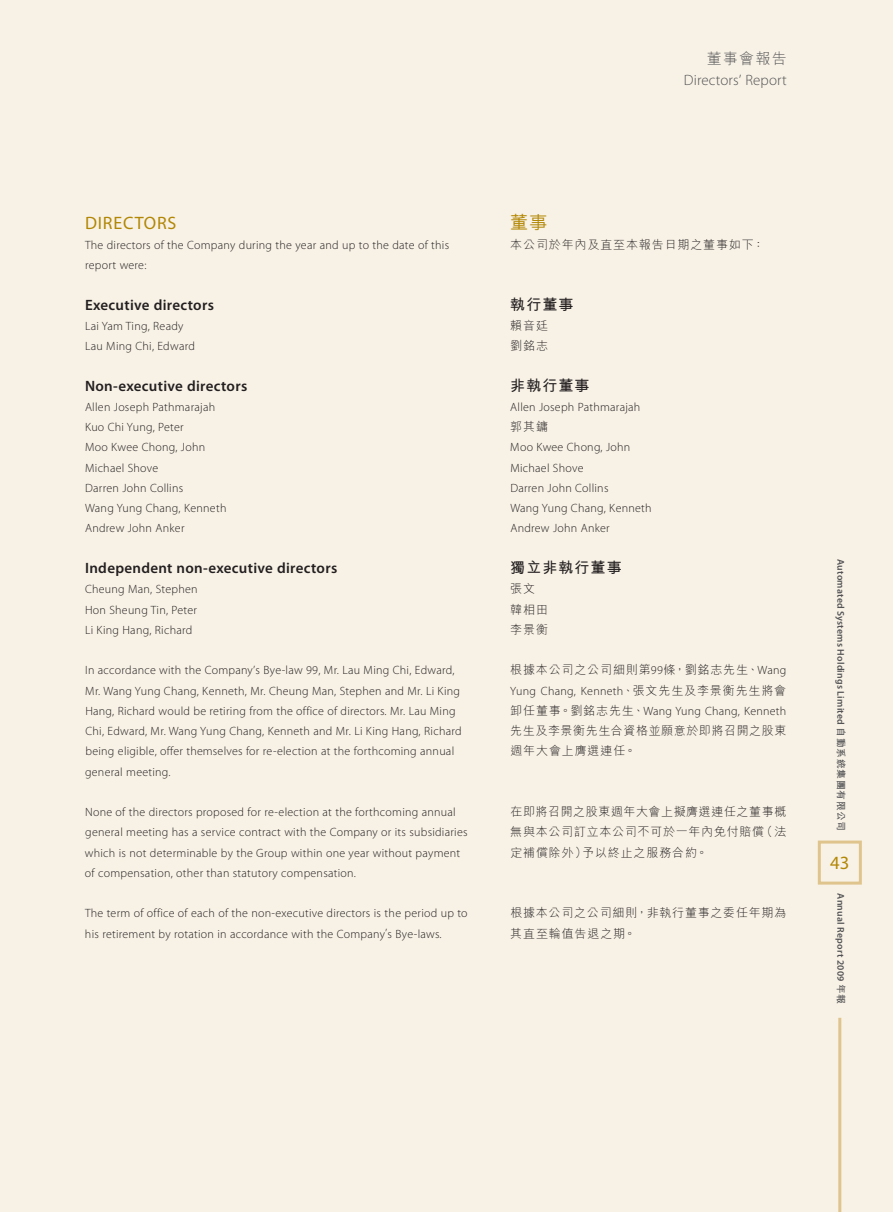
<style>
.page{position:relative;width:893px;height:1212px;background:#f8f2e6}
.page>*{position:absolute;margin:0;border:0;box-sizing:border-box;transform-origin:0 0}
.t1{font:18.75px "Myriad Pro";color:#b28705}
.t2{font:18px "Myriad Pro";letter-spacing:.04em;color:#b28705}
.t3{font:500 18px "M Hei HK";color:#b28705}
.t4{font:600 15px "Myriad Pro";letter-spacing:.02em;color:#231f20}
.t5{font:300 15px "Myriad Pro";letter-spacing:.01em;color:#535355}
.t6{font:700 15px "M Hei HK";letter-spacing:.07em;color:#231f20}
.t7{font:300 15px "M Hei HK";letter-spacing:.08em;color:#535355}
.t8{font:300 12px/20.2px "Myriad Pro";letter-spacing:.02em;color:#231f20}
.t9{font:300 12px/20.2px "M Hei HK";letter-spacing:.07em;color:#231f20}
.t10{font:300 12px/20.2px "M Hei HK";letter-spacing:.05em;color:#231f20}
.t11{font:600 9.75px "Myriad Pro";letter-spacing:.02em;color:#535355}
.s1{font-family:"Myriad Pro"}
.s2{font-family:"M Hei HK"}
.s3{font-family:"M Hei HK";font-weight:700}
</style>
<div class="page">
<div style="left:818px;top:840px;width:44px;height:44px;border:3px solid #dfc48d"></div>
<hr style="left:838px;top:1018px;width:3px;height:194px;background:#dfc48d">
<p class="t7" style="left:707px;top:51px;width:81px">董事會報告</p>
<p class="t5" style="left:684px;top:71px;width:104px">Directors’ Report</p>
<h2 class="t2" style="left:85px;top:212px;width:93px">DIRECTORS</h2>
<p class="t8" style="left:85px;top:235px;width:366px">The directors of the Company during the year and up to the date of this report were:</p>
<p class="t4" style="left:85px;top:295px;width:130px">Executive directors</p>
<p class="t8" style="left:85px;top:316px;width:111px">Lai Yam Ting, Ready<br>Lau Ming Chi, Edward</p>
<p class="t4" style="left:85px;top:376px;width:164px">Non-executive directors</p>
<p class="t8" style="left:85px;top:397px;width:143px">Allen Joseph Pathmarajah<br>Kuo Chi Yung, Peter<br>Moo Kwee Chong, John<br>Michael Shove<br>Darren John Collins<br>Wang Yung Chang, Kenneth<br>Andrew John Anker</p>
<p class="t4" style="left:85px;top:558px;width:254px">Independent non-executive directors</p>
<p class="t8" style="left:85px;top:579px;width:114px;text-align:justify">Cheung Man, Stephen Hon Sheung Tin, Peter Li King Hang, Richard</p>
<p class="t8" style="left:85px;top:660px;width:378px">In accordance with the Company’s Bye-law 99, Mr. Lau Ming Chi, Edward, Mr. Wang Yung Chang, Kenneth, Mr. Cheung Man, Stephen and Mr. Li King Hang, Richard would be retiring from the office of directors. Mr. Lau Ming Chi, Edward, Mr. Wang Yung Chang, Kenneth and Mr. Li King Hang, Richard being eligible, offer themselves for re-election at the forthcoming annual general meeting.</p>
<p class="t8" style="left:85px;top:802px;width:384px">None of the directors proposed for re-election at the forthcoming annual general meeting has a service contract with the Company or its subsidiaries which is not determinable by the Group within one year without payment of compensation, other than statutory compensation.</p>
<p class="t8" style="left:85px;top:903px;width:384px">The term of office of each of the non-executive directors is the period up to his retirement by rotation in accordance with the Company’s Bye-laws.</p>
<h2 class="t3" style="left:510px;top:209px;width:39px">董事</h2>
<p class="t9" style="left:510px;top:234px;width:256px">本公司於年內及直至本報告日期之董事如下：</p>
<p class="t6" style="left:510px;top:293px;width:65px">執行董事</p>
<p class="t9" style="left:510px;top:315px;width:39px">賴音廷劉銘志</p>
<p class="t6" style="left:510px;top:374px;width:81px">非執行董事</p>
<p class="t8" style="left:510px;top:397px;width:132px">Allen Joseph Pathmarajah</p>
<p class="t9" style="left:510px;top:416px;width:39px">郭其鏞</p>
<p class="t8" style="left:510px;top:437px;width:143px">Moo Kwee Chong, John<br>Michael Shove<br>Darren John Collins<br>Wang Yung Chang, Kenneth<br>Andrew John Anker</p>
<p class="t6" style="left:510px;top:557px;width:113px">獨立非執行董事</p>
<p class="t9" style="left:510px;top:578px;width:39px">張文韓相田李景衡</p>
<p class="t9" style="left:510px;top:659px;width:277px">根據本公司之公司細則第<span class="s1">99</span>條，劉銘志先生、<span class="s1">Wang</span></p>
<p class="t8" style="left:510px;top:680px;width:278px">Yung Chang, Kenneth<span class="s2">、張文先生及李景衡先生將會卸任董事。劉銘志先生、</span>Wang Yung Chang, Kenneth</p>
<p class="t10" style="left:510px;top:720px;width:278px">先生及李景衡先生合資格並願意於即將召開之股東週年大會上膺選連任。</p>
<p class="t9" style="left:510px;top:801px;width:278px;text-align:justify">在即將召開之股東週年大會上擬膺選連任之董事概無與本公司訂立本公司不可於一年內免付賠償（法定補償除外）予以終止之服務合約。</p>
<p class="t9" style="left:510px;top:902px;width:277px">根據本公司之公司細則，非執行董事之委任年期為其直至輪值告退之期。</p>
<p class="t11" style="left:847px;top:559px;width:274px;rotate:90deg">Automated Systems Holdings Limited <span class="s3">自動系統集團有限公司</span></p>
<h1 class="t1" style="left:830px;top:851px;width:21px">43</h1>
<p class="t11" style="left:847px;top:893px;width:112px;rotate:90deg">Annual Report 2009 <span class="s3">年報</span></p>
</div>
